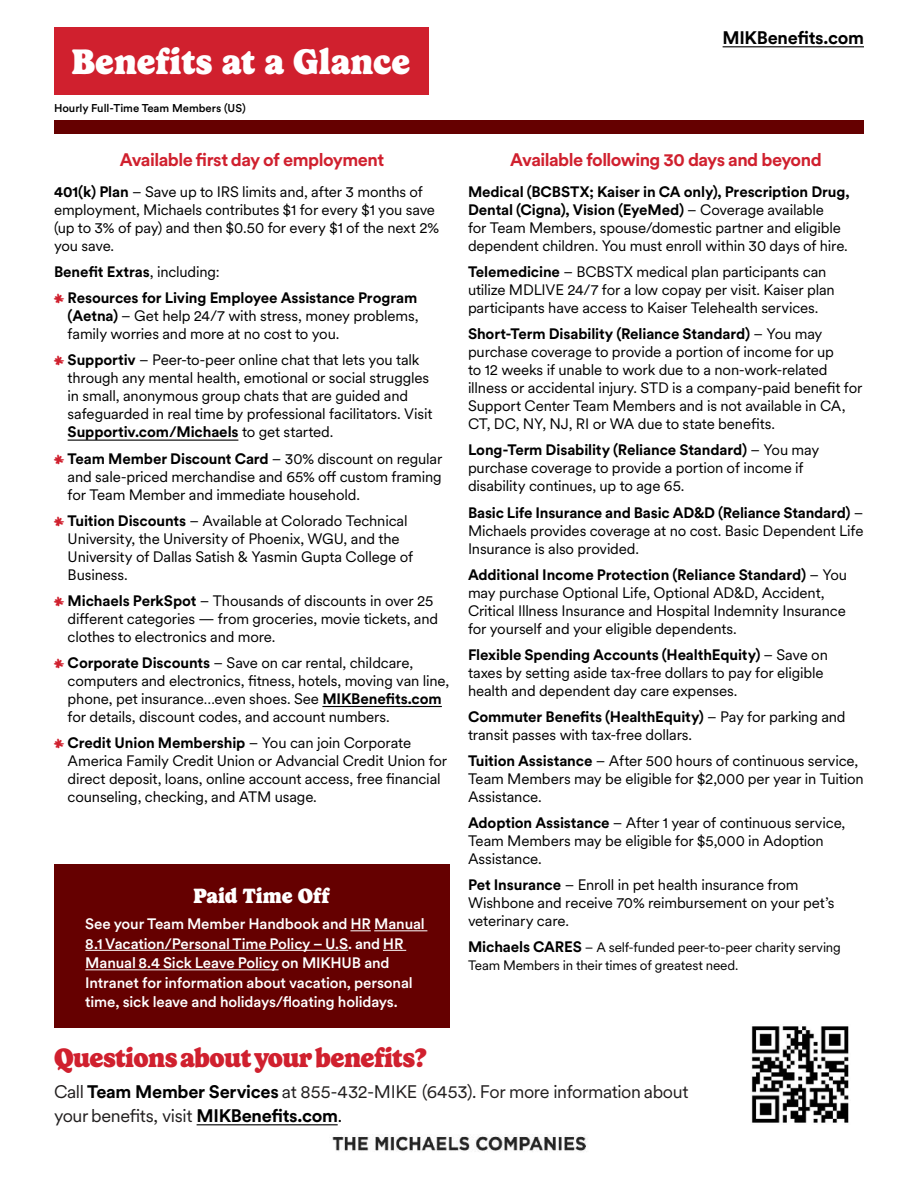
<style>
.page{position:relative;width:918px;height:1188px;background:#fff}
.page>*{position:absolute;margin:0;border:0;box-sizing:border-box;transform-origin:0 0}
.t1{font:900 36px "Gelica";color:#fff}
.t2{font:900 27px "Gelica";letter-spacing:-.02em;color:#d0202e}
.t3{font:900 21px "Gelica";color:#fff}
.t4{font:18px/24px "Circular XX";letter-spacing:-.02em;color:#221f1f}
.t5{font:700 18px "Circular XX";letter-spacing:-.03em;color:#d0202e}
.t6{font:700 18px "Circular XX";letter-spacing:-.015em;color:#000}
.t7{font:15px/18px "Circular XX";letter-spacing:-.01em;color:#000}
.t8{font:500 15px/19.5px "Circular XX";letter-spacing:-.01em;color:#fff}
.t9{font:700 15px/26.1px "Circular XX";letter-spacing:-.01em;color:#000}
.t10{font:13.5px/18px "Circular XX";letter-spacing:-.01em;color:#000}
.t11{font:500 11.25px "Circular XX";color:#000}
.s1{font-weight:700}
.s2{font-weight:400}
.s3{font-family:"Baby Boston";font-weight:400;font-size:13.5px;color:#d0202e}
.s4{font-family:"Baby Boston";font-size:13.5px;color:#d0202e}
.s5{font-weight:700;font-size:15px}
.s6{font-weight:700;color:#000}
.s7{color:#000}
</style>
<div class="page">
<div style="left:54px;top:27px;width:375px;height:67px;background:#d0202e"></div>
<hr style="left:723px;top:46px;width:141px;height:1px;background:#000">
<div style="left:54px;top:120px;width:810px;height:14px;background:#650000"></div>
<hr style="left:68px;top:440px;width:170px;height:1px;background:#000">
<hr style="left:322px;top:706px;width:120px;height:1px;background:#000">
<div style="left:54px;top:864px;width:396px;height:164px;background:#650000"></div>
<hr style="left:197px;top:1124px;width:141px;height:1px;background:#000">
<svg style="left:350px;top:930px;width:21px;height:1px"></svg>
<hr style="left:374px;top:930px;width:53px;height:1px;background:#fff">
<hr style="left:85px;top:950px;width:263px;height:1px;background:#fff">
<svg style="left:383px;top:950px;width:23px;height:1px"></svg>
<hr style="left:85px;top:969px;width:194px;height:1px;background:#fff">
<img style="left:751px;top:1026px;width:98px;height:97px">
<img style="left:332px;top:1134px;width:254px;height:18px">
<h1 class="t1" style="left:71px;top:41px;width:341px">Benefits at a Glance</h1>
<p class="t11" style="left:54px;top:100px;width:193px">Hourly Full-Time Team Members (US)</p>
<p class="t5" style="left:120px;top:147px;width:266px">Available first day of employment</p>
<p class="t7" style="left:54px;top:182px;width:387px"><span class="s1">401(k) Plan</span> – Save up to IRS limits and, after 3 months of employment, Michaels contributes $1 for every $1 you save (up to 3% of pay) and then $0.50 for every $1 of the next 2% you save.</p>
<p class="t9" style="left:54px;top:258px;width:365px">Benefit Extras<span class="s2">, including:<br></span><span class="s3">*</span> Resources for Living Employee Assistance Program</p>
<p class="t7" style="left:68px;top:307px;width:353px"><span class="s1">(Aetna)</span> – Get help 24/7 with stress, money problems, family worries and more at no cost to you.</p>
<p class="t7" style="left:68px;top:351px;width:366px;text-indent:-14px"><span class="s4">*</span> <span class="s1">Supportiv</span> – Peer-to-peer online chat that lets you talk through any mental health, emotional or social struggles in small, anonymous group chats that are guided and safeguarded in real time by professional facilitators. Visit <span class="s1">Supportiv.com/Michaels</span> to get started.</p>
<p class="t7" style="left:68px;top:449px;width:376px;text-align:justify;text-indent:-14px"><span class="s4">*</span> <span class="s1">Team Member Discount Card</span> – 30% discount on regular and sale-priced merchandise and 65% off custom framing for Team Member and immediate household.</p>
<p class="t7" style="left:68px;top:511px;width:347px;text-indent:-14px"><span class="s4">*</span> <span class="s1">Tuition Discounts</span> – Available at Colorado Technical University, the University of Phoenix, WGU, and the University of Dallas Satish &amp; Yasmin Gupta College of Business.</p>
<p class="t7" style="left:68px;top:591px;width:372px;text-indent:-14px"><span class="s4">*</span> <span class="s1">Michaels PerkSpot</span> – Thousands of discounts in over 25 different categories — from groceries, movie tickets, and clothes to electronics and more.</p>
<p class="t7" style="left:68px;top:653px;width:383px;text-indent:-14px"><span class="s4">*</span> <span class="s1">Corporate Discounts</span> – Save on car rental, childcare, computers and electronics, fitness, hotels, moving van line, phone, pet insurance…even shoes. See <span class="s1">MIKBenefits.com </span>for details, discount codes, and account numbers.</p>
<p class="t7" style="left:68px;top:733px;width:381px;text-indent:-14px"><span class="s4">*</span> <span class="s1">Credit Union Membership</span> – You can join Corporate America Family Credit Union or Advancial Credit Union for direct deposit, loans, online account access, free financial counseling, checking, and ATM usage.</p>
<h3 class="t3" style="left:193px;top:883px;width:138px">Paid Time Off</h3>
<p class="t8" style="left:85px;top:914px;width:341px">See your Team Member Handbook and HR Manual 8.1 Vacation/Personal Time Policy – U.S. and HR Manual 8.4 Sick Leave Policy on MIKHUB and Intranet for information about vacation, personal time, sick leave and holidays/floating holidays.</p>
<p class="t6" style="left:723px;top:25px;width:143px">MIKBenefits.com</p>
<p class="t5" style="left:510px;top:147px;width:313px">Available following 30 days and beyond</p>
<p class="t7" style="left:468px;top:182px;width:383px"><span class="s1">Medical (BCBSTX; Kaiser in CA only), Prescription Drug, Dental (Cigna), Vision (EyeMed)</span> – Coverage available<br>for Team Members, spouse/domestic partner and eligible dependent children. You must enroll within 30 days of hire.</p>
<p class="t7" style="left:468px;top:262px;width:368px"><span class="s1">Telemedicine</span> – BCBSTX medical plan participants can utilize MDLIVE 24/7 for a low copay per visit. Kaiser plan participants have access to Kaiser Telehealth services.</p>
<p class="t7" style="left:468px;top:325px;width:396px"><span class="s1">Short-Term Disability (Reliance Standard)</span> – You may purchase coverage to provide a portion of income for up<br>to 12 weeks if unable to work due to a non-work-related illness or accidental injury. STD is a company-paid benefit for Support Center Team Members and is not available in CA, CT, DC, NY, NJ, RI or WA due to state benefits.</p>
<p class="t7" style="left:468px;top:441px;width:353px"><span class="s1">Long-Term Disability (Reliance Standard)</span> – You may purchase coverage to provide a portion of income if disability continues, up to age 65.</p>
<p class="t7" style="left:468px;top:503px;width:397px;text-align:justify"><span class="s1">Basic Life Insurance and Basic AD&amp;D (Reliance Standard)</span> – Michaels provides coverage at no cost. Basic Dependent Life Insurance is also provided.</p>
<p class="t7" style="left:468px;top:565px;width:381px"><span class="s1">Additional Income Protection (Reliance Standard)</span> – You may purchase Optional Life, Optional AD&amp;D, Accident, Critical Illness Insurance and Hospital Indemnity Insurance for yourself and your eligible dependents.</p>
<p class="t7" style="left:468px;top:645px;width:361px"><span class="s1">Flexible Spending Accounts (HealthEquity)</span> – Save on taxes by setting aside tax-free dollars to pay for eligible health and dependent day care expenses.</p>
<p class="t7" style="left:468px;top:707px;width:379px"><span class="s1">Commuter Benefits (HealthEquity)</span> – Pay for parking and transit passes with tax-free dollars.</p>
<p class="t7" style="left:468px;top:751px;width:397px"><span class="s1">Tuition Assistance</span> – After 500 hours of continuous service,<br>Team Members may be eligible for $2,000 per year in Tuition<br>Assistance.</p>
<p class="t7" style="left:468px;top:813px;width:379px"><span class="s1">Adoption Assistance</span> – After 1 year of continuous service,<br>Team Members may be eligible for $5,000 in Adoption<br>Assistance.</p>
<p class="t7" style="left:468px;top:875px;width:368px"><span class="s1">Pet Insurance</span> – Enroll in pet health insurance from<br>Wishbone and receive 70% reimbursement on your pet’s veterinary care.</p>
<p class="t10" style="left:468px;top:938px;width:374px"><span class="s5">Michaels CARES</span> – A self-funded peer-to-peer charity serving<br>Team Members in their times of greatest need.</p>
<h2 class="t2" style="left:54px;top:1042px;width:374px">Questions about your benefits?</h2>
<p class="t4" style="left:54px;top:1079px;width:636px">Call <span class="s6">Team Member Services</span> at 855-432-MIKE (6453). For more information about your benefits, visit <span class="s6">MIKBenefits.com</span><span class="s7">.</span></p>
</div>
